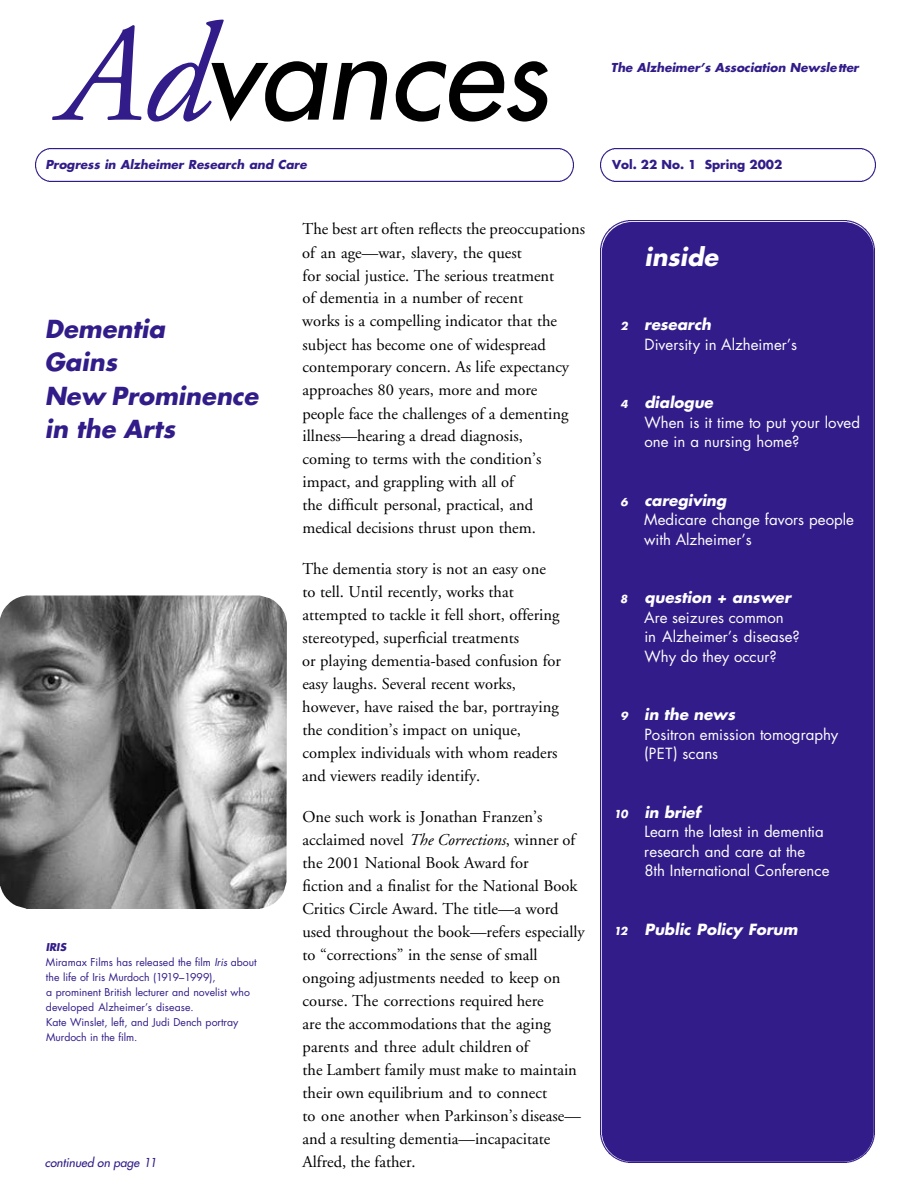
<style>
.page{position:relative;width:918px;height:1188px;background:#fff}
.page>*{position:absolute;margin:0;border:0;box-sizing:border-box;transform-origin:0 0}
.t1{font:italic 121.05px "Futura";color:#000}
.t2{font:italic 700 24.15px/33.3px "Futura";color:#321c89}
.t3{font:italic 700 24px "Futura";color:#fff}
.t4{font:16.5px/23px "Adobe Garamond";color:#000}
.t5{font:15px/19.5px "Futura";color:#fff}
.t6{font:italic 700 15px "Futura";color:#fff}
.t7{font:italic 700 12px "Futura";color:#321c89}
.t8{font:700 12px "Futura";color:#321c89}
.t9{font:italic 12px "Futura";color:#321c89}
.t10{font:italic 700 10.65px "Futura";color:#fff}
.t11{font:10.5px/15px "Futura";color:#321c89}
.s1{font-family:"Adobe Garamond";font-size:139.8px;color:#321c89}
.s2{font-weight:700;font-style:italic}
.s3{font-style:italic}
</style>
<div class="page">
<div style="left:601px;top:221px;width:274px;height:942px;background:#321c89"></div>
<img style="left:601px;top:149px;width:274px;height:32px">
<img style="left:35px;top:149px;width:538px;height:32px">
<img style="left:0;top:596px;width:287px;height:313px">
<h1 class="t1" style="left:55px;top:15px;width:495px"><span class="s1">Ad</span>vances</h1>
<p class="t7" style="left:611px;top:62px;width:249px">The Alzheimer’s Association Newsletter</p>
<p class="t7" style="left:45px;top:159px;width:263px">Progress in Alzheimer Research and Care</p>
<p class="t8" style="left:612px;top:159px;width:172px">Vol. 22 No. 1 Spring 2002</p>
<h2 class="t2" style="left:45px;top:315px;width:215px">Dementia<br>Gains<br>New Prominence in the Arts</h2>
<p class="t11" style="left:46px;top:940px;width:212px"><span class="s2">IRIS<br></span>Miramax Films has released the film <span class="s3">Iris</span> about the life of Iris Murdoch (1919–1999),<br>a prominent British lecturer and novelist who d e v e l o p e d A l z h e i m e r’s d i s e a s e .<br>Kate Winslet, left, and Judi Dench portray<br>Murdoch in the film.</p>
<p class="t9" style="left:45px;top:1156px;width:113px">continued on page 11</p>
<p class="t4" style="left:302px;top:219px;width:284px">T h e b e s t a r to f t e n reflects t h ep r e o c c u p a t i o n s of an age—war, slavery, the quest<br>for social justice. The serious treatment<br>of dementia in a number of recent<br>works is a compelling indicator that the subject has become one of widespread contemporary concern. As life expectancy approaches 80 years, more and more<br>people face the challenges of a dementing illness—hearing a dread diagnosis,<br>coming to terms with the condition’s impact, and grappling with all of<br>the difficult personal, practical, and medical decisions thrust upon them.</p>
<p class="t4" style="left:302px;top:559px;width:260px">The dementia story is not an easy one to tell. Until recently, works that attempted to tackle it fell short, offering stereotyped, superficial treatments<br>or playing dementia-based confusion for easy laughs. Several recent works, however, have raised the bar, portraying the condition’s impact on unique, complex individuals with whom readers and viewers readily identify.</p>
<p class="t4" style="left:302px;top:807px;width:284px">One such work is Jonathan Franzen’s acclaimed novel <span class="s3">The Corrections</span>, winner of the 2001 National Book Award for<br>fiction and a finalist for the National Book Critics Circle Award. The title—a word used throughout the book—refers especially to “corrections” in the sense of small ongoing adjustments needed t o k e e p o n course. The c o r r e c t i o n s required here<br>are the accommodations that t h e a g i n g<br>p a r e n t s a n d t h r e e a d u l t children of<br>the Lambert family must make to maintain their own equilibrium a n d t o c o n n e c t<br>t o o n e a n o t h e r w h e n Parkinson’s disease— and a resulting dementia—incapacitate Alfred, the father.</p>
<h3 class="t3" style="left:644px;top:246px;width:75px">inside</h3>
<p class="t10" style="left:620px;top:321px;width:9px">2</p>
<p class="t6" style="left:644px;top:318px;width:68px">research</p>
<p class="t5" style="left:645px;top:336px;width:154px">Diversity in Alzheimer’s</p>
<p class="t10" style="left:620px;top:399px;width:9px">4</p>
<p class="t6" style="left:644px;top:396px;width:70px">dialogue</p>
<p class="t5" style="left:644px;top:414px;width:217px">When is it time to put your loved one in a nursing home?</p>
<p class="t10" style="left:621px;top:497px;width:9px">6</p>
<p class="t6" style="left:644px;top:493px;width:84px">caregiving</p>
<p class="t5" style="left:644px;top:511px;width:211px">Medicare change favors people with Alzheimer’s</p>
<p class="t10" style="left:620px;top:594px;width:9px">8</p>
<p class="t6" style="left:645px;top:591px;width:148px">question + answer</p>
<p class="t5" style="left:644px;top:609px;width:157px">Are seizures common<br>in Alzheimer’s disease?<br>Why do they occur?</p>
<p class="t10" style="left:620px;top:711px;width:9px">9</p>
<p class="t6" style="left:644px;top:708px;width:92px">in the news</p>
<p class="t5" style="left:644px;top:726px;width:196px">Positron emission tomography (PET) scans</p>
<p class="t10" style="left:614px;top:809px;width:16px">10</p>
<p class="t6" style="left:644px;top:805px;width:58px">in brief</p>
<p class="t5" style="left:644px;top:823px;width:187px">Learn the latest in dementia research and care at the<br>8th International Conference</p>
<p class="t10" style="left:614px;top:926px;width:15px">12</p>
<p class="t6" style="left:644px;top:922px;width:155px">Public Policy Forum</p>
</div>
